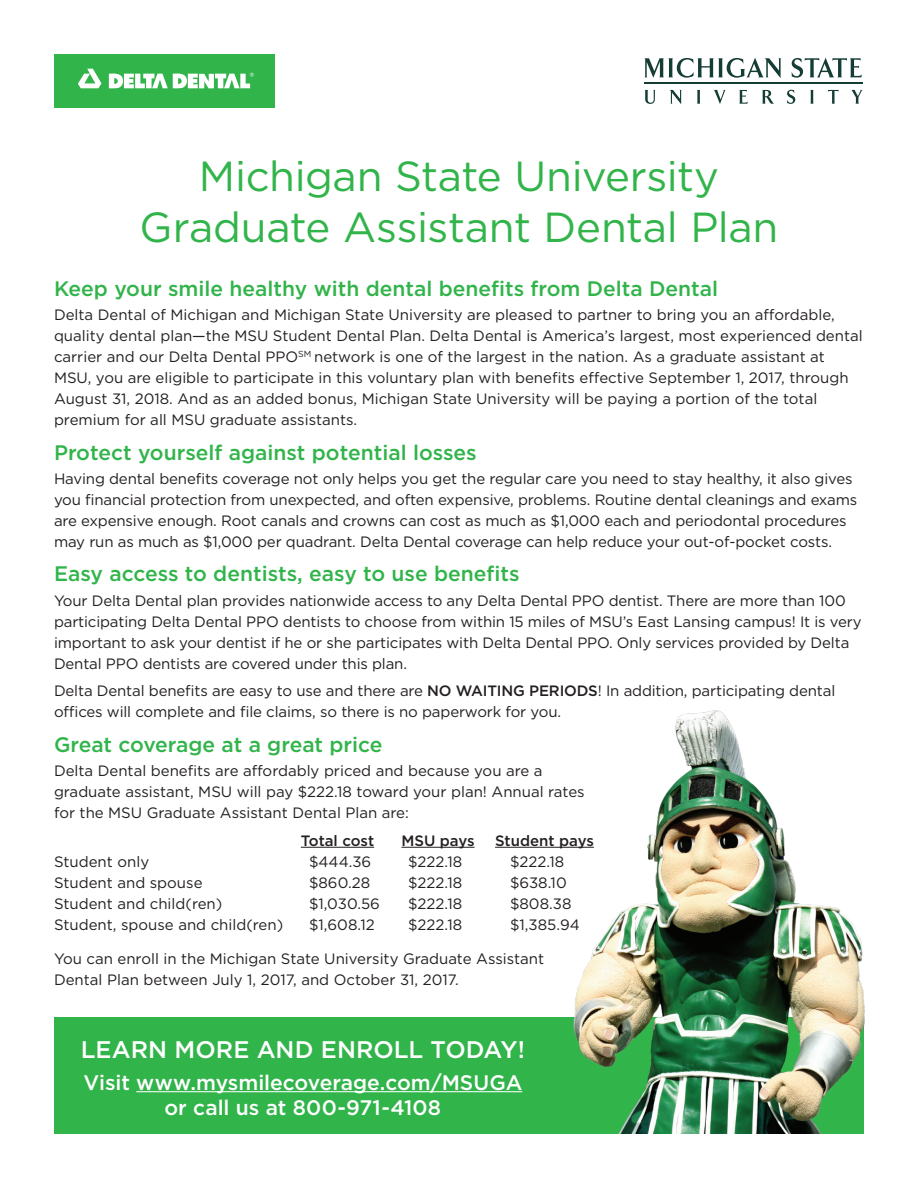
<style>
.page{position:relative;width:918px;height:1188px;background:#fff}
.page>*{position:absolute;margin:0;border:0;box-sizing:border-box;transform-origin:0 0}
.t1{font:42px/50.4px "Gotham";letter-spacing:-.01em;color:#31b44a;text-align:center}
.t2{font:500 24px "Gotham";letter-spacing:.005em;color:#fff}
.Subhead_2{font:500 21px "Gotham";color:#31b44a}
.t3{font:500 21px/25.2px "Gotham";color:#fff;text-align:center}
.t4{font:15px/21px "Gotham";letter-spacing:-.01em;color:#231f20}
.t5{font:500 15px "Gotham";color:#231f20}
.s1{font-weight:500}
</style>
<div class="page">
<svg style="left:645px;top:90px;width:10px;height:14px"></svg>
<svg style="left:670px;top:90px;width:12px;height:14px"></svg>
<svg style="left:697px;top:90px;width:3px;height:14px"></svg>
<svg style="left:714px;top:90px;width:12px;height:14px"></svg>
<svg style="left:739px;top:90px;width:9px;height:14px"></svg>
<svg style="left:762px;top:90px;width:12px;height:14px"></svg>
<svg style="left:787px;top:90px;width:8px;height:14px"></svg>
<svg style="left:810px;top:90px;width:4px;height:14px"></svg>
<svg style="left:828px;top:90px;width:11px;height:14px"></svg>
<svg style="left:851px;top:90px;width:12px;height:14px"></svg>
<svg style="left:644px;top:58px;width:137px;height:20px"></svg>
<svg style="left:792px;top:58px;width:70px;height:20px"></svg>
<hr style="left:644px;top:82px;width:218px;height:2px;background:#143d35">
<div style="left:54px;top:54px;width:220px;height:54px;background:#31b44a"></div>
<svg style="left:78px;top:69px;width:24px;height:19px"></svg>
<svg style="left:109px;top:73px;width:145px;height:16px"></svg>
<hr style="left:301px;top:847px;width:73px;height:1px;background:#231f20">
<hr style="left:401px;top:847px;width:74px;height:1px;background:#231f20">
<hr style="left:495px;top:847px;width:99px;height:1px;background:#231f20">
<div style="left:54px;top:1017px;width:810px;height:117px;background:#31b44a"></div>
<hr style="left:136px;top:1091px;width:386px;height:1px;background:#fff">
<img style="left:564px;top:710px;width:301px;height:424px">
<p class="t1" style="left:140px;top:151px;width:640px">Michigan State University<br>Graduate Assistant Dental Plan</p>
<p class="Subhead_2" style="left:54px;top:275px;width:666px">Keep your smile healthy with dental benefits from Delta Dental</p>
<p class="t4" style="left:54px;top:304px;width:810px">Delta Dental of Michigan and Michigan State University are pleased to partner to bring you an affordable, quality dental plan—the MSU Student Dental Plan. Delta Dental is America’s largest, most experienced dental carrier and our Delta Dental PPO<sup>SM</sup> network is one of the largest in the nation. As a graduate assistant at MSU, you are eligible to participate in this voluntary plan with benefits effective September 1, 2017, through August 31, 2018. And as an added bonus, Michigan State University will be paying a portion of the total premium for all MSU graduate assistants.</p>
<p class="Subhead_2" style="left:54px;top:438px;width:424px">Protect yourself against potential losses</p>
<p class="t4" style="left:54px;top:468px;width:805px">Having dental benefits coverage not only helps you get the regular care you need to stay healthy, it also gives you financial protection from unexpected, and often expensive, problems. Routine dental cleanings and exams are expensive enough. Root canals and crowns can cost as much as $1,000 each and periodontal procedures may run as much as $1,000 per quadrant. Delta Dental coverage can help reduce your out-of-pocket costs.</p>
<p class="Subhead_2" style="left:54px;top:560px;width:467px">Easy access to dentists, easy to use benefits</p>
<p class="t4" style="left:54px;top:589px;width:809px">Your Delta Dental plan provides nationwide access to any Delta Dental PPO dentist. There are more than 100 participating Delta Dental PPO dentists to choose from within 15 miles of MSU’s East Lansing campus! It is very important to ask your dentist if he or she participates with Delta Dental PPO. Only services provided by Delta Dental PPO dentists are covered under this plan.</p>
<p class="t4" style="left:54px;top:680px;width:783px">Delta Dental benefits are easy to use and there are <span class="s1">NO WAITING PERIODS</span>! In addition, participating dental offices will complete and file claims, so there is no paperwork for you.</p>
<p class="Subhead_2" style="left:54px;top:731px;width:330px">Great coverage at a great price</p>
<p class="t4" style="left:54px;top:760px;width:532px">Delta Dental benefits are affordably priced and because you are a graduate assistant, MSU will pay $222.18 toward your plan! Annual rates for the MSU Graduate Assistant Dental Plan are:</p>
<p class="t5" style="left:301px;top:831px;width:75px">Total cost</p>
<p class="t5" style="left:401px;top:831px;width:75px">MSU pays</p>
<p class="t5" style="left:495px;top:831px;width:100px">Student pays</p>
<p class="t4" style="left:54px;top:851px;width:97px">Student only</p>
<p class="t4" style="left:309px;top:851px;width:64px">$444.36</p>
<p class="t4" style="left:408px;top:851px;width:56px">$222.18</p>
<p class="t4" style="left:510px;top:851px;width:56px">$222.18</p>
<p class="t4" style="left:54px;top:872px;width:150px">Student and spouse</p>
<p class="t4" style="left:309px;top:872px;width:63px">$860.28</p>
<p class="t4" style="left:408px;top:872px;width:56px">$222.18</p>
<p class="t4" style="left:510px;top:872px;width:58px">$638.10</p>
<p class="t4" style="left:54px;top:893px;width:170px">Student and child(ren)</p>
<p class="t4" style="left:309px;top:893px;width:73px">$1,030.56</p>
<p class="t4" style="left:408px;top:893px;width:56px">$222.18</p>
<p class="t4" style="left:510px;top:893px;width:63px">$808.38</p>
<p class="t4" style="left:54px;top:914px;width:231px">Student, spouse and child(ren)</p>
<p class="t4" style="left:309px;top:914px;width:67px">$1,608.12</p>
<p class="t4" style="left:408px;top:914px;width:56px">$222.18</p>
<p class="t4" style="left:510px;top:914px;width:71px">$1,385.94</p>
<p class="t4" style="left:54px;top:948px;width:492px">You can enroll in the Michigan State University Graduate Assistant<br>Dental Plan between July 1, 2017, and October 31, 2017.</p>
<p class="t2" style="left:81px;top:1033px;width:446px">LEARN MORE AND ENROLL TODAY!</p>
<p class="t3" style="left:83px;top:1069px;width:440px">Visit www.mysmilecoverage.com/MSUGA or call us at 800-971-4108</p>
</div>
